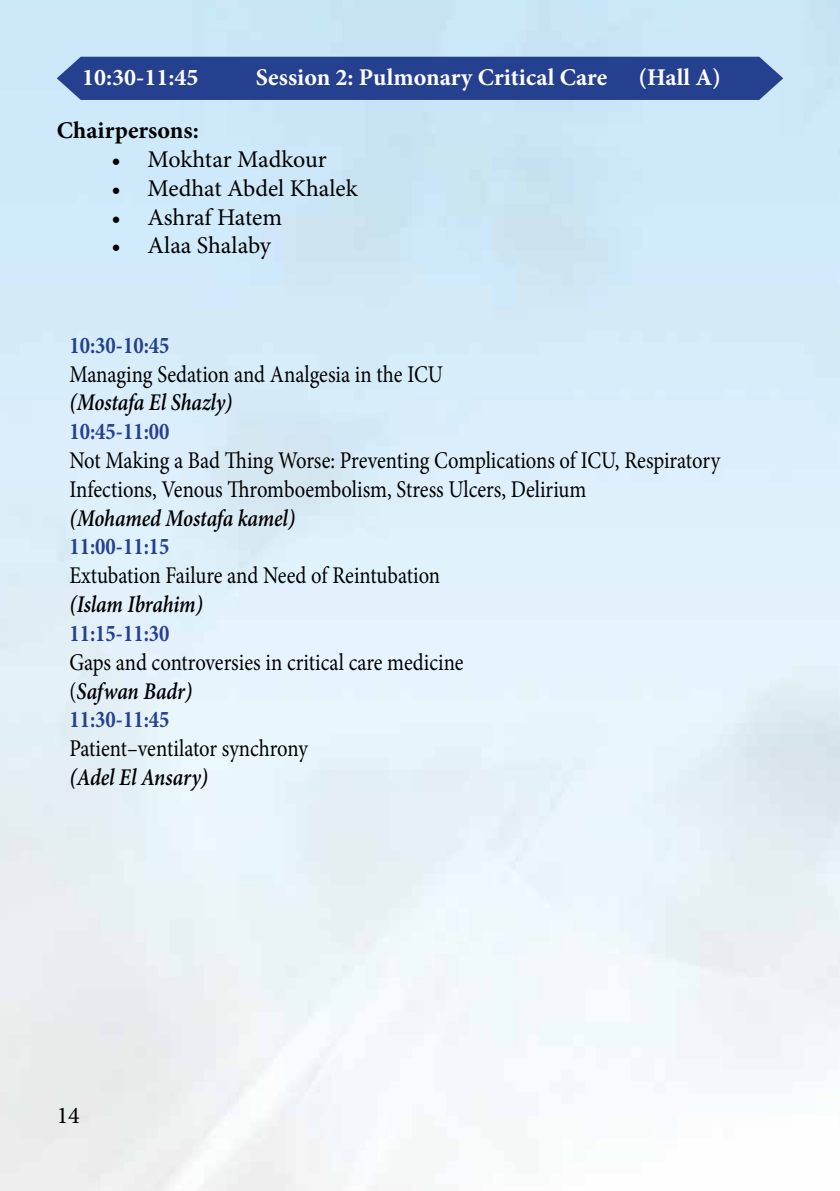
<style>
.page{position:relative;width:840px;height:1191px;background:#fff}
.page>*{position:absolute;margin:0;border:0;box-sizing:border-box;transform-origin:0 0}
.t1{font:24px/28.8px "Minion Pro";letter-spacing:-.005em;color:#000;scale:.86 1}
.t2{font:italic 600 24px "Minion Pro";letter-spacing:-.01em;color:#000;scale:.86 1}
.t3{font:24px "Minion Pro";letter-spacing:-.005em;color:#000}
.t4{font:700 24px "Minion Pro";color:#fff}
.t5{font:700 24px "Minion Pro";color:#25408f;scale:.86 1}
.t6{font:700 24px "Minion Pro";color:#000}
.s1{font-weight:600;font-style:italic}
.s2{font-weight:700;color:#25408f}
</style>
<div class="page">
<img style="left:0;top:0;width:839px;height:1191px">
<div style="left:57px;top:57px;width:725px;height:43px;background:#25408f"></div>
<p class="t4" style="left:82px;top:61px;width:118px">10:30-11:45</p>
<p class="t4" style="left:256px;top:61px;width:353px">Session 2: Pulmonary Critical Care</p>
<p class="t4" style="left:638px;top:61px;width:84px">(Hall A)</p>
<p class="t6" style="left:57px;top:113px;width:143px">Chairpersons:</p>
<p class="t3" style="left:111px;top:143px;width:217px">• Mokhtar Madkour</p>
<p class="t3" style="left:111px;top:172px;width:247px">• Medhat Abdel Khalek</p>
<p class="t3" style="left:111px;top:201px;width:172px">• Ashraf Hatem</p>
<p class="t3" style="left:111px;top:229px;width:161px">• Alaa Shalaby</p>
<p class="t5" style="left:69px;top:328px;width:118px">10:30-10:45</p>
<p class="t1" style="left:69px;top:359px;width:436px">Managing Sedation and Analgesia in the ICU</p>
<p class="t2" style="left:69px;top:386px;width:191px">(Mostafa El Shazly)</p>
<p class="t5" style="left:69px;top:414px;width:118px">10:45-11:00</p>
<p class="t1" style="left:69px;top:446px;width:757px">Not Making a Bad Thing Worse: Preventing Complications of ICU, Respiratory<br>Infections, Venous Thromboembolism, Stress Ulcers, Delirium</p>
<p class="t2" style="left:69px;top:501px;width:264px">(Mohamed Mostafa kamel)</p>
<p class="t5" style="left:69px;top:530px;width:118px">11:00-11:15</p>
<p class="t1" style="left:69px;top:561px;width:432px">Extubation Failure and Need of Reintubation</p>
<p class="t2" style="left:69px;top:587px;width:156px">(Islam Ibrahim)</p>
<p class="t5" style="left:69px;top:616px;width:118px">11:15-11:30</p>
<p class="t1" style="left:69px;top:647px;width:459px">Gaps and controversies in critical care medicine (<span class="s1">Safwan Badr)<br></span><span class="s2">11:30-11:45</span></p>
<p class="t1" style="left:69px;top:734px;width:278px">Patient–ventilator synchrony</p>
<p class="t2" style="left:69px;top:760px;width:163px">(Adel El Ansary)</p>
<p class="t3" style="left:57px;top:1099px;width:25px">14</p>
</div>
